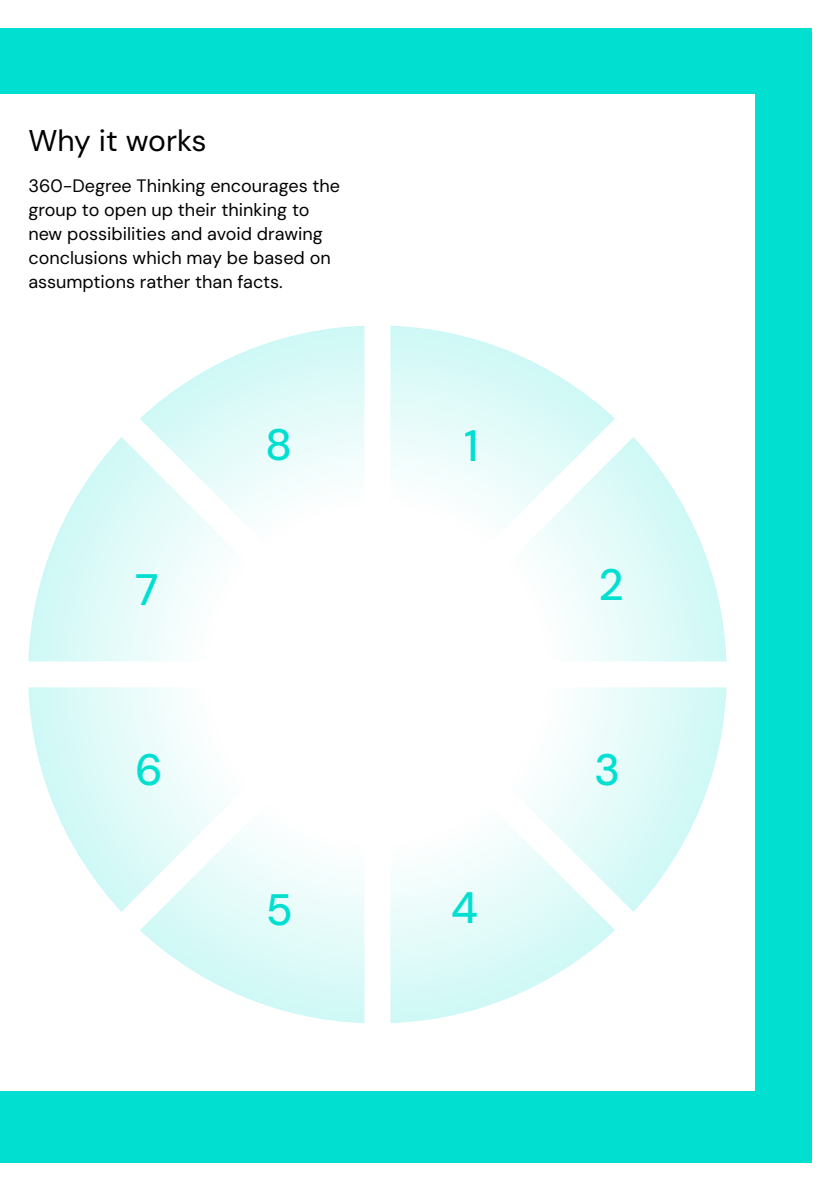
<style>
.page{position:relative;width:840px;height:1191px;background:#fff}
.page>*{position:absolute;margin:0;border:0;box-sizing:border-box;transform-origin:0 0}
.t1{font:500 44px "DM Sans";color:#01dfd1}
.t2{font:30px "DM Sans";color:#000}
.t3{font:18px/24px "DM Sans";color:#000}
</style>
<div class="page">
<div style="left:0;top:28px;width:811px;height:1134px;background:#01dfd1"></div>
<div style="left:0;top:94px;width:754px;height:996px;background:#fff"></div>
<svg style="left:28px;top:326px;width:698px;height:697px"></svg>
<h2 class="t2" style="left:28px;top:122px;width:179px">Why it works</h2>
<p class="t3" style="left:28px;top:174px;width:313px">360-Degree Thinking encourages the group to open up their thinking to new possibilities and avoid drawing conclusions which may be based on assumptions rather than facts.</p>
<h1 class="t1" style="left:135px;top:562px;width:25px">7</h1>
<h1 class="t1" style="left:135px;top:742px;width:29px">6</h1>
<h1 class="t1" style="left:265px;top:417px;width:29px">8</h1>
<h1 class="t1" style="left:464px;top:419px;width:16px">1</h1>
<h1 class="t1" style="left:266px;top:882px;width:29px">5</h1>
<h1 class="t1" style="left:450px;top:880px;width:29px">4</h1>
<h1 class="t1" style="left:598px;top:557px;width:27px">2</h1>
<h1 class="t1" style="left:594px;top:742px;width:28px">3</h1>
</div>
